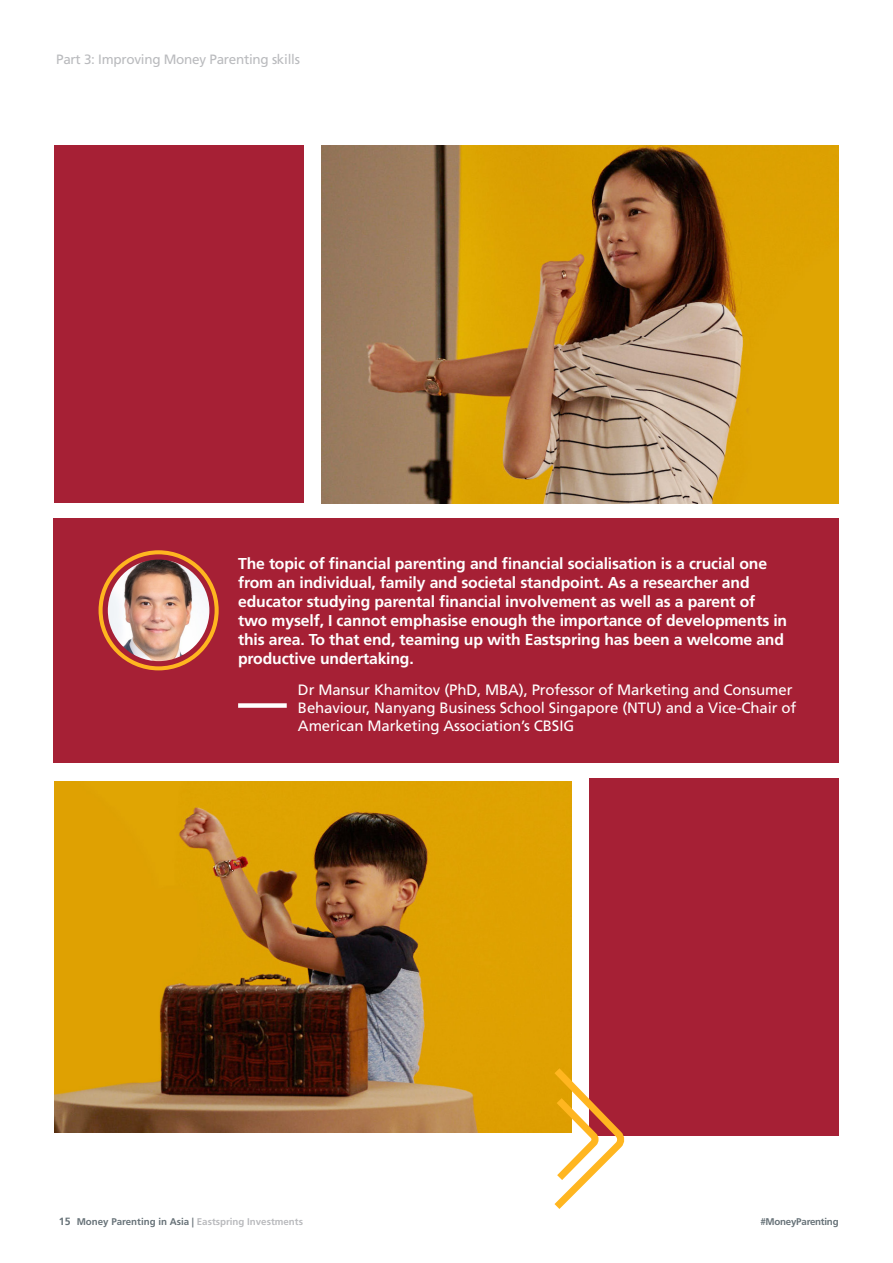
<style>
.page{position:relative;width:893px;height:1263px;background:#fff}
.page>*{position:absolute;margin:0;border:0;box-sizing:border-box;transform-origin:0 0}
.t1{font:700 15.75px/18.9px "Frutiger LT Std";letter-spacing:-.01em;color:#fff}
.t2{font:15px/18px "Frutiger LT Std";letter-spacing:-.01em;color:#fff}
.t3{font:13.5px "Frutiger LT Std";letter-spacing:-.02em;color:#babbbe}
.t4{font:700 9.75px "Frutiger LT Std";color:#687379}
.t5{font:700 9.75px "Frutiger LT Std";letter-spacing:-.025em;color:#687379}
.s1{font-size:10.5px}
.s2{color:#babbbe}
</style>
<div class="page">
<div style="left:53px;top:518px;width:786px;height:245px;background:#a62035"></div>
<div style="left:54px;top:145px;width:250px;height:358px;background:#a62035"></div>
<img style="left:322px;top:145px;width:517px;height:358px">
<img style="left:54px;top:782px;width:517px;height:351px">
<div style="left:589px;top:777px;width:250px;height:358px;background:#a62035"></div>
<svg style="left:547px;top:1061px;width:84px;height:148px"></svg>
<div style="left:238px;top:703px;width:49px;height:5px;background:#fff"></div>
<div style="left:99px;top:550px;width:120px;height:120px;border:4px solid #ffb620;border-radius:50%"></div>
<img style="left:108px;top:559px;width:101px;height:102px;border-radius:51px">
<p class="t3" style="left:56px;top:52px;width:245px">Part 3: Improving Money Parenting skills</p>
<p class="t1" style="left:238px;top:554px;width:551px">The topic of financial parenting and financial socialisation is a crucial one from an individual, family and societal standpoint. As a researcher and educator studying parental financial involvement as well as a parent of two myself, I cannot emphasise enough the importance of developments in this area. To that end, teaming up with Eastspring has been a welcome and productive undertaking.</p>
<p class="t2" style="left:298px;top:681px;width:500px">Dr Mansur Khamitov (PhD, MBA), Professor of Marketing and Consumer<br>Behaviour, Nanyang Business School Singapore (NTU) and a Vice-Chair of<br>American Marketing Association’s CBSIG</p>
<p class="t4" style="left:59px;top:1216px;width:246px"><span class="s1">15</span> Money Parenting in Asia | <span class="s2">Eastspring Investments</span></p>
<p class="t5" style="left:760px;top:1216px;width:80px">#MoneyParenting</p>
</div>
